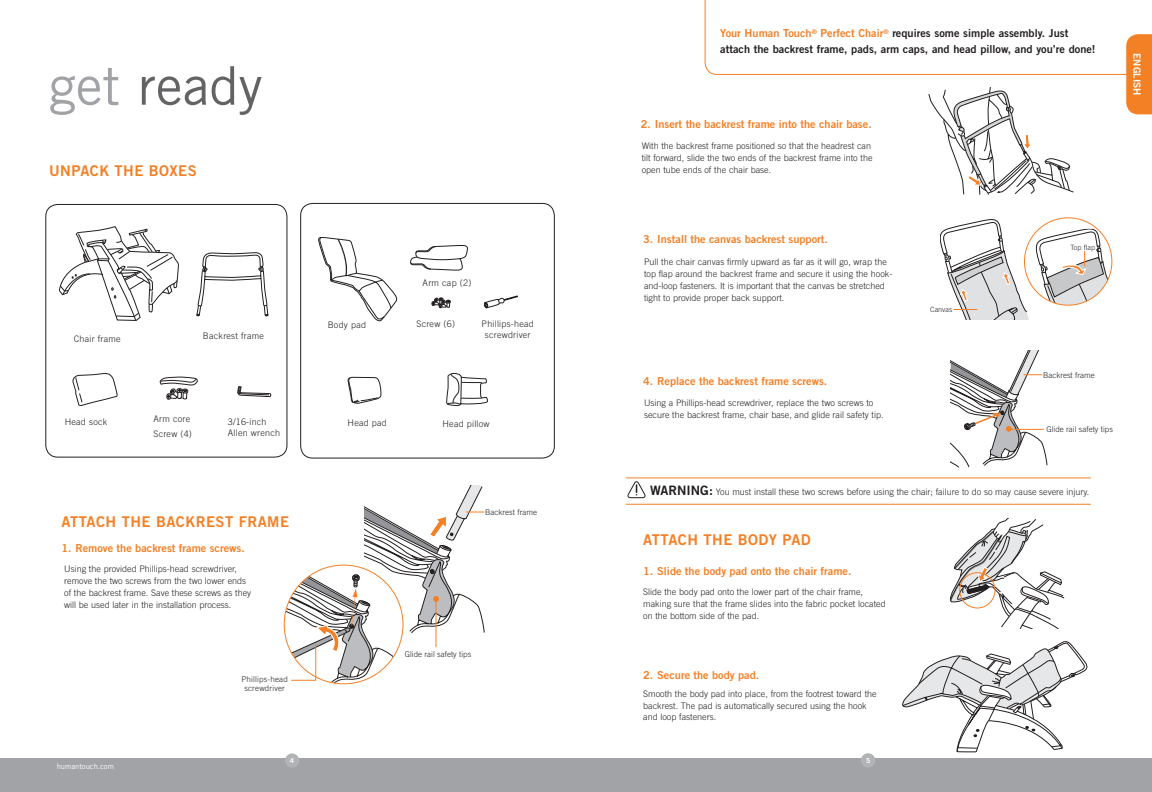
<style>
.page{position:relative;width:1152px;height:792px;background:#fff}
.page>*{position:absolute;margin:0;border:0;box-sizing:border-box;transform-origin:0 0}
.t1{font:53.3px "Trade Gothic LT";color:#636366}
.Assemb_instruction{font:14.8px "Trade Gothic LT Bold Two";letter-spacing:.03em;color:#f48026}
.Section_Headline{font:11px "Trade Gothic LT Bold Two";color:#f48026}
.t2{font:11px/16px "Trade Gothic LT Bold Two";color:#231f20}
.t3{font:10px "Trade Gothic LT Bold Two";color:#fff}
.Body_copy{font:300 9px/12px "Trade Gothic LT";color:#231f20}
.Body_copy-2{font:300 9px/11px "Trade Gothic LT";letter-spacing:.025em;color:#231f20;text-align:center}
.t4{font:300 8px "Trade Gothic LT";color:#231f20}
.t5{font:300 8px/9px "Trade Gothic LT";letter-spacing:.025em;color:#231f20;text-align:center}
.t6{font:7.6px "Trade Gothic LT";color:#fff}
.t7{font:300 7.2px "Trade Gothic LT";color:#231f20}
.t8{font:7px "Trade Gothic LT Bold Two";color:#fff}
.s1{color:#a1a3a6}
.s2{color:#f48026}
.s3{font-family:"Trade Gothic LT Bold Two";font-weight:400;font-size:13px}
</style>
<div class="page">
<div style="left:0;top:758px;width:576px;height:34px;background:#a1a3a6"></div>
<div style="left:285px;top:753px;width:14px;height:15px;background:#b2b3b7;border-radius:50%"></div>
<div style="left:46px;top:204px;width:241px;height:253px;border:1px solid #231f20;border-radius:12px"></div>
<svg style="left:348px;top:377px;width:34px;height:27px"></svg>
<svg style="left:318px;top:237px;width:80px;height:85px"></svg>
<svg style="left:484px;top:296px;width:34px;height:12px"></svg>
<svg style="left:432px;top:297px;width:19px;height:12px"></svg>
<svg style="left:446px;top:373px;width:42px;height:33px"></svg>
<svg style="left:410px;top:245px;width:58px;height:25px"></svg>
<div style="left:300px;top:203px;width:255px;height:255px;border:1px solid #231f20;border-radius:12px"></div>
<div style="left:576px;top:758px;width:576px;height:34px;background:#a1a3a6"></div>
<div style="left:861px;top:753px;width:14px;height:15px;background:#b2b3b7;border-radius:50%"></div>
<svg style="left:72px;top:373px;width:46px;height:33px"></svg>
<svg style="left:238px;top:386px;width:33px;height:11px"></svg>
<svg style="left:160px;top:377px;width:38px;height:23px"></svg>
<svg style="left:59px;top:227px;width:120px;height:94px"></svg>
<svg style="left:196px;top:252px;width:72px;height:64px"></svg>
<svg style="left:950px;top:518px;width:114px;height:111px"></svg>
<svg style="left:705px;top:0;width:447px;height:195px"></svg>
<svg style="left:1036px;top:229px;width:76px;height:76px"></svg>
<svg style="left:940px;top:219px;width:89px;height:101px"></svg>
<svg style="left:902px;top:641px;width:186px;height:112px"></svg>
<svg style="left:627px;top:481px;width:19px;height:17px"></svg>
<hr style="left:626px;top:478px;width:465px;height:1px;background:#f48026">
<hr style="left:626px;top:504px;width:465px;height:1px;background:#f48026">
<svg style="left:284px;top:485px;width:201px;height:199px"></svg>
<svg style="left:951px;top:351px;width:96px;height:117px"></svg>
<p class="t1" style="left:49px;top:54px;width:215px"><span class="s1">get</span> ready</p>
<p class="Assemb_instruction" style="left:49px;top:162px;width:149px">UNPACK THE BOXES</p>
<p class="Body_copy-2" style="left:74px;top:333px;width:48px">Chair frame</p>
<p class="Body_copy-2" style="left:203px;top:330px;width:63px">Backrest frame</p>
<p class="Body_copy" style="left:328px;top:319px;width:40px">Body pad</p>
<p class="Body_copy" style="left:423px;top:277px;width:50px">Arm cap (2)</p>
<p class="Body_copy" style="left:416px;top:317px;width:40px">Screw (6)</p>
<p class="Body_copy-2" style="left:482px;top:318px;width:54px">Phillips-head screwdriver</p>
<p class="Body_copy-2" style="left:65px;top:416px;width:44px">Head sock</p>
<p class="Body_copy" style="left:153px;top:413px;width:38px">Arm core</p>
<p class="Body_copy" style="left:153px;top:427px;width:40px">Screw (4)</p>
<p class="Body_copy" style="left:228px;top:415px;width:40px">3/16-inch</p>
<p class="Body_copy" style="left:348px;top:417px;width:41px">Head pad</p>
<p class="Body_copy-2" style="left:443px;top:418px;width:49px">Head pillow</p>
<p class="Body_copy-2" style="left:228px;top:427px;width:54px">Allen wrench</p>
<p class="Assemb_instruction" style="left:61px;top:513px;width:229px">ATTACH THE BACKREST FRAME</p>
<p class="Section_Headline" style="left:61px;top:542px;width:185px">1. Remove the backrest frame screws.</p>
<p class="Body_copy" style="left:64px;top:562px;width:189px">Using the provided Phillips-head screwdriver, remove the two screws from the two lower ends of the backrest frame. Save these screws as they will be used later in the installation process.</p>
<p class="t6" style="left:57px;top:762px;width:59px">humantouch.com</p>
<p class="t5" style="left:241px;top:674px;width:48px">Phillips-head screwdriver</p>
<p class="t8" style="left:290px;top:756px;width:6px">4</p>
<p class="t4" style="left:485px;top:508px;width:53px">Backrest frame</p>
<p class="t4" style="left:405px;top:650px;width:68px">Glide rail safety tips</p>
<p class="t2" style="left:720px;top:25px;width:377px"><span class="s2">Your Human Touch</span><sup>®</sup> <span class="s2">Perfect Chair</span><sup>®</sup> requires some simple assembly. Just attach the backrest frame, pads, arm caps, and head pillow, and you’re done!</p>
<p class="Section_Headline" style="left:641px;top:118px;width:232px">2. Insert the backrest frame into the chair base.</p>
<p class="Body_copy" style="left:642px;top:140px;width:232px">With the backrest frame positioned so that the headrest can tilt forward, slide the two ends of the backrest frame into the open tube ends of the chair base.</p>
<p class="Section_Headline" style="left:643px;top:233px;width:186px">3. Install the canvas backrest support.</p>
<p class="Body_copy" style="left:644px;top:255px;width:250px">Pull the chair canvas firmly upward as far as it will go, wrap the top flap around the backrest frame and secure it using the hook&shy;and-loop fasteners. It is important that the canvas be stretched tight to provide proper back support.</p>
<p class="t7" style="left:930px;top:305px;width:24px">Canvas</p>
<p class="t7" style="left:1071px;top:243px;width:26px">Top flap</p>
<p class="t3" style="left:1143px;top:53px;width:44px;rotate:90deg">ENGLISH</p>
<p class="Section_Headline" style="left:643px;top:374px;width:186px">4. Replace the backrest frame screws.</p>
<p class="Body_copy" style="left:644px;top:397px;width:241px">Using a Phillips-head screwdriver, replace the two screws to secure the backrest frame, chair base, and glide rail safety tip.</p>
<p class="t4" style="left:1043px;top:371px;width:53px">Backrest frame</p>
<p class="t4" style="left:1047px;top:425px;width:68px">Glide rail safety tips</p>
<p class="Body_copy" style="left:650px;top:485px;width:441px"><span class="s3">WARNING:</span> You must install these two screws before using the chair; failure to do so may cause severe injury.</p>
<p class="Assemb_instruction" style="left:643px;top:530px;width:169px">ATTACH THE BODY PAD</p>
<p class="Section_Headline" style="left:643px;top:564px;width:210px">1. Slide the body pad onto the chair frame.</p>
<p class="Body_copy" style="left:643px;top:586px;width:244px">Slide the body pad onto the lower part of the chair frame, making sure that the frame slides into the fabric pocket located on the bottom side of the pad.</p>
<p class="Section_Headline" style="left:643px;top:669px;width:118px">2. Secure the body pad.</p>
<p class="Body_copy" style="left:643px;top:688px;width:235px;line-height:11.3px">Smooth the body pad into place, from the footrest toward the backrest. The pad is automatically secured using the hook and loop fasteners.</p>
<p class="t8" style="left:866px;top:756px;width:6px">5</p>
</div>
